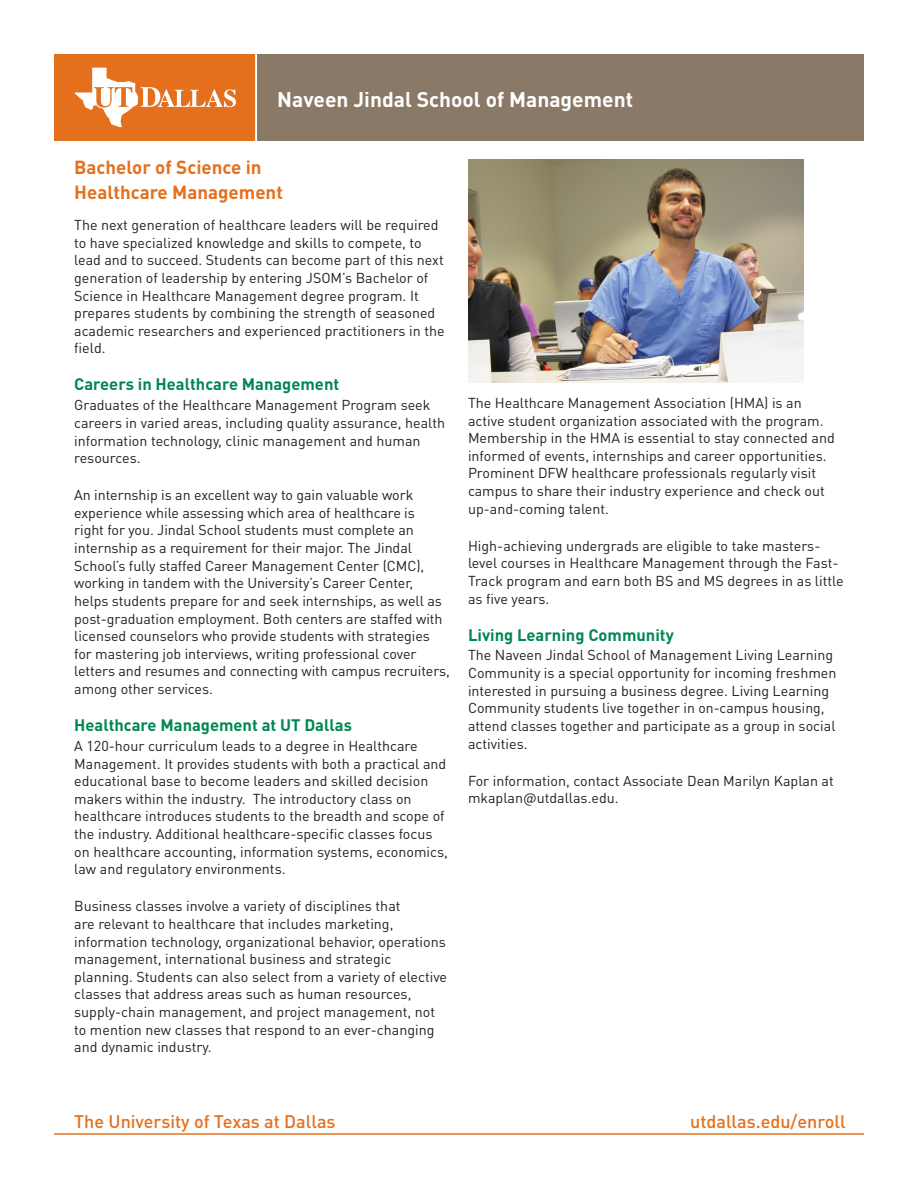
<style>
.page{position:relative;width:918px;height:1188px;background:#fff}
.page>*{position:absolute;margin:0;border:0;box-sizing:border-box;transform-origin:0 0}
.t1{font:700 21px "DIN Pro";color:#fff}
.t2{font:700 18.75px/25.5px "DIN Pro";color:#e4701e}
.t3{font:500 18px "DIN Pro";color:#e4701e}
.t4{font:700 16.5px "DIN Pro";color:#008751}
.t5{font:14.25px/17.7px "DIN Pro";color:#231f20}
</style>
<div class="page">
<hr style="left:54px;top:1133px;width:810px;height:2px;background:#e4701e">
<div style="left:54px;top:54px;width:202px;height:86px;background:#e4701e"></div>
<svg style="left:75px;top:68px;width:161px;height:59px"></svg>
<hr style="left:255px;top:40px;width:3px;height:107px;background:#fff">
<div style="left:257px;top:54px;width:607px;height:86px;background:#8a7966"></div>
<img style="left:469px;top:159px;width:334px;height:224px">
<p class="t1" style="left:277px;top:85px;width:357px">Naveen Jindal School of Management</p>
<p class="t2" style="left:74px;top:154px;width:210px">Bachelor of Science in<br>Healthcare Management</p>
<p class="t5" style="left:74px;top:215px;width:372px">The next generation of healthcare leaders will be required to have specialized knowledge and skills to compete, to lead and to succeed. Students can become part of this next generation of leadership by entering JSOM’s Bachelor of Science in Healthcare Management degree program. It prepares students by combining the strength of seasoned academic researchers and experienced practitioners in the field.</p>
<p class="t4" style="left:74px;top:373px;width:267px">Careers in Healthcare Management</p>
<p class="t5" style="left:74px;top:396px;width:372px">Graduates of the Healthcare Management Program seek careers in varied areas, including quality assurance, health information technology, clinic management and human resources.</p>
<p class="t5" style="left:74px;top:486px;width:377px">An internship is an excellent way to gain valuable work experience while assessing which area of healthcare is<br>right for you. Jindal School students must complete an internship as a requirement for their major. The Jindal School’s fully staffed Career Management Center (CMC), working in tandem with the University’s Career Center, helps students prepare for and seek internships, as well as post-graduation employment. Both centers are staffed with licensed counselors who provide students with strategies for mastering job interviews, writing professional cover letters and resumes and connecting with campus recruiters, among other services.</p>
<p class="t4" style="left:74px;top:714px;width:279px">Healthcare Management at UT Dallas</p>
<p class="t5" style="left:74px;top:736px;width:375px">A 120-hour curriculum leads to a degree in Healthcare Management. It provides students with both a practical and educational base to become leaders and skilled decision makers within the industry. The introductory class on healthcare introduces students to the breadth and scope of the industry. Additional healthcare-specific classes focus on healthcare accounting, information systems, economics, law and regulatory environments.</p>
<p class="t5" style="left:74px;top:897px;width:374px">Business classes involve a variety of disciplines that<br>are relevant to healthcare that includes marketing, information technology, organizational behavior, operations management, international business and strategic planning. Students can also select from a variety of elective classes that address areas such as human resources, supply-chain management, and project management, not to mention new classes that respond to an ever-changing and dynamic industry.</p>
<p class="t5" style="left:468px;top:393px;width:368px">The Healthcare Management Association (HMA) is an active student organization associated with the program.<br>Membership in the HMA is essential to stay connected and informed of events, internships and career opportunities.<br>Prominent DFW healthcare professionals regularly visit campus to share their industry experience and check out up-and-coming talent.</p>
<p class="t5" style="left:468px;top:536px;width:377px">High-achieving undergrads are eligible to take masters&shy;level courses in Healthcare Management through the Fast-Track program and earn both BS and MS degrees in as little as five years.</p>
<p class="t4" style="left:468px;top:624px;width:207px">Living Learning Community</p>
<p class="t5" style="left:468px;top:646px;width:370px">The Naveen Jindal School of Management Living Learning Community is a special opportunity for incoming freshmen interested in pursuing a business degree. Living Learning Community students live together in on-campus housing, attend classes together and participate as a group in social activities.</p>
<p class="t5" style="left:468px;top:771px;width:367px">For information, contact Associate Dean Marilyn Kaplan at mkaplan@utdallas.edu.</p>
<p class="t3" style="left:74px;top:1110px;width:263px">The University of Texas at Dallas</p>
<p class="t3" style="left:690px;top:1110px;width:157px">utdallas.edu/enroll</p>
</div>
